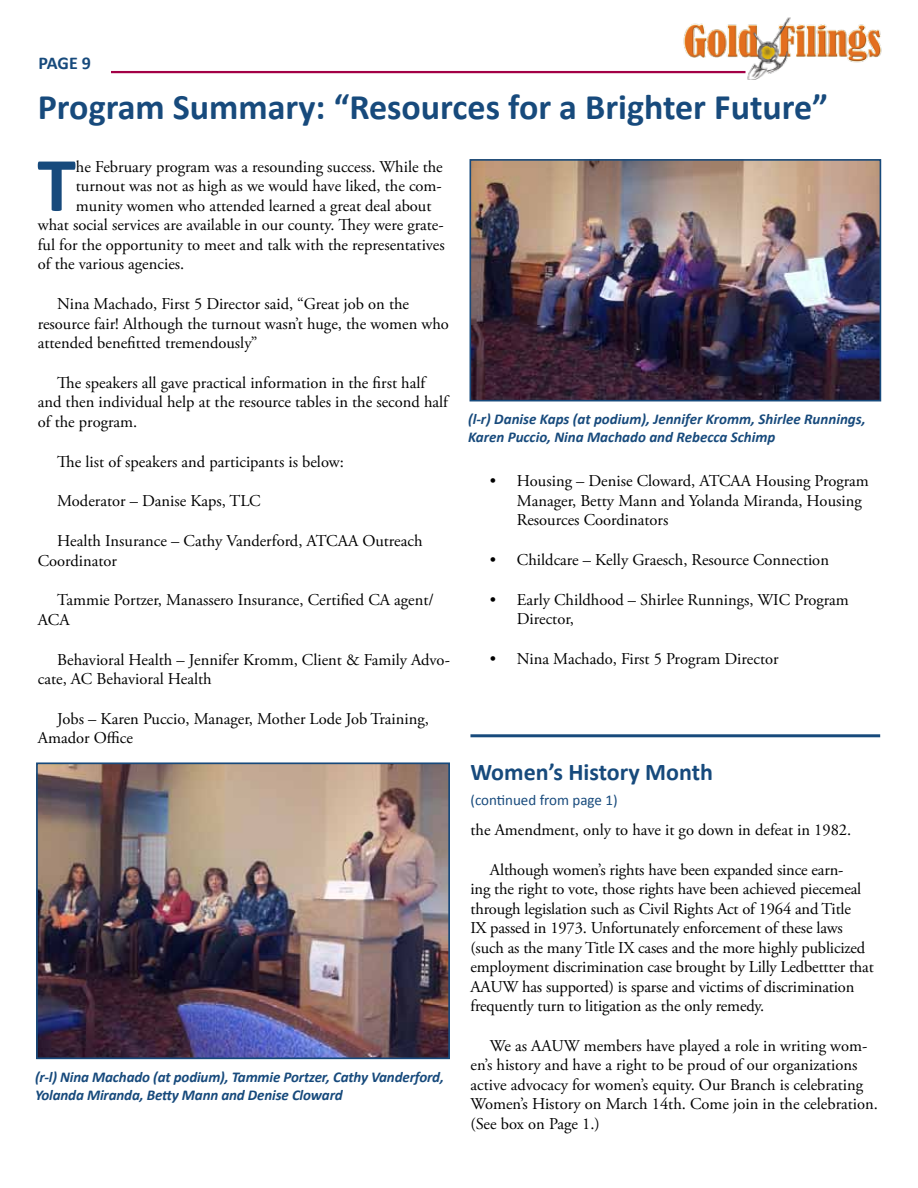
<style>
.page{position:relative;width:918px;height:1188px;background:#fff}
.page>*{position:absolute;margin:0;border:0;box-sizing:border-box;transform-origin:0 0}
.t1{font:700 78px "Calibri";color:#174a7c}
.t2{font:700 36px "Calibri";color:#174a7c}
.t3{font:700 24px "Calibri";color:#174a7c}
.t4{font:700 18px "Calibri";color:#174a7c}
.t5{font:16.5px/19.5px "Adobe Garamond Pro";color:#000}
.t6{font:italic 700 15px/18px "Calibri";letter-spacing:-.01em;color:#174a7c}
.t7{font:15px "Calibri";color:#174a7c}
</style>
<div class="page">
<img style="left:663px;top:17px;width:219px;height:62px">
<hr style="left:111px;top:71px;width:635px;height:2px;background:#a30046">
<img style="left:473px;top:162px;width:405px;height:236px">
<div style="left:470px;top:159px;width:411px;height:242px;border:2px solid #174a7c"></div>
<img style="left:39px;top:765px;width:408px;height:291px">
<div style="left:36px;top:762px;width:414px;height:297px;border:2px solid #174a7c"></div>
<hr style="left:470px;top:734px;width:410px;height:3px;background:#174a7c">
<p class="t4" style="left:39px;top:52px;width:54px">PAGE 9</p>
<h2 class="t2" style="left:38px;top:84px;width:792px">Program Summary: “Resources for a Brighter Future”</h2>
<h1 class="t1" style="left:37px;top:135px;width:40px">T</h1>
<p class="t5" style="left:76px;top:157px;width:368px">he February program was a resounding success. While the</p>
<p class="t5" style="left:76px;top:177px;width:367px">turnout was not as high as we would have liked, the com-</p>
<p class="t5" style="left:76px;top:196px;width:357px">munity women who attended learned a great deal about</p>
<p class="t5" style="left:38px;top:216px;width:407px">what social services are available in our county. They were grate-</p>
<p class="t5" style="left:38px;top:235px;width:409px">ful for the opportunity to meet and talk with the representatives</p>
<p class="t5" style="left:38px;top:255px;width:148px">of the various agencies.</p>
<p class="t5" style="left:38px;top:295px;width:413px;text-indent:20px">Nina Machado, First 5 Director said, “Great job on the resource fair! Although the turnout wasn’t huge, the women who attended benefitted tremendously”</p>
<p class="t5" style="left:38px;top:373px;width:412px;text-indent:20px">The speakers all gave practical information in the first half and then individual help at the resource tables in the second half of the program.</p>
<p class="t5" style="left:57px;top:452px;width:288px">The list of speakers and participants is below:</p>
<p class="t5" style="left:57px;top:492px;width:205px">Moderator – Danise Kaps, TLC</p>
<p class="t5" style="left:38px;top:532px;width:386px;text-indent:20px">Health Insurance – Cathy Vanderford, ATCAA Outreach<br>Coordinator</p>
<p class="t5" style="left:38px;top:591px;width:398px;text-indent:20px">Tammie Portzer, Manassero Insurance, Certified CA agent/<br>ACA</p>
<p class="t5" style="left:38px;top:650px;width:414px;text-indent:20px">Behavioral Health – Jennifer Kromm, Client &amp; Family Advo&shy;cate, AC Behavioral Health</p>
<p class="t5" style="left:38px;top:709px;width:393px;text-indent:20px">Jobs – Karen Puccio, Manager, Mother Lode Job Training,<br>Amador Office</p>
<p class="t6" style="left:35px;top:1068px;width:410px">(r-l) Nina Machado (at podium), Tammie Portzer, Cathy Vanderford,<br>Yolanda Miranda, Betty Mann and Denise Cloward</p>
<p class="t6" style="left:468px;top:410px;width:399px">(l-r) Danise Kaps (at podium), Jennifer Kromm, Shirlee Runnings,<br>Karen Puccio, Nina Machado and Rebecca Schimp</p>
<p class="t5" style="left:517px;top:472px;width:354px;text-indent:-27px">• Housing – Denise Cloward, ATCAA Housing Program<br>Manager, Betty Mann and Yolanda Miranda, Housing<br>Resources Coordinators</p>
<p class="t5" style="left:490px;top:551px;width:341px">• Childcare – Kelly Graesch, Resource Connection</p>
<p class="t5" style="left:517px;top:590px;width:333px;text-indent:-27px">• Early Childhood – Shirlee Runnings, WIC Program<br>Director,</p>
<p class="t5" style="left:490px;top:650px;width:290px">• Nina Machado, First 5 Program Director</p>
<h3 class="t3" style="left:470px;top:757px;width:244px">Women’s History Month</h3>
<p class="t7" style="left:470px;top:791px;width:149px">(continued from page 1)</p>
<p class="t5" style="left:470px;top:821px;width:382px">the Amendment, only to have it go down in defeat in 1982.</p>
<p class="t5" style="left:470px;top:860px;width:405px;text-indent:20px">Although women’s rights have been expanded since earn-<br>ing the right to vote, those rights have been achieved piecemeal through legislation such as Civil Rights Act of 1964 and Title<br>IX passed in 1973. Unfortunately enforcement of these laws (such as the many Title IX cases and the more highly publicized employment discrimination case brought by Lilly Ledbettter that AAUW has supported) is sparse and victims of discrimination frequently turn to litigation as the only remedy.</p>
<p class="t5" style="left:470px;top:1037px;width:409px;text-indent:20px">We as AAUW members have played a role in writing wom&shy;en’s history and have a right to be proud of our organizations active advocacy for women’s equity. Our Branch is celebrating Women’s History on March 14th. Come join in the celebration. (See box on Page 1.)</p>
</div>
